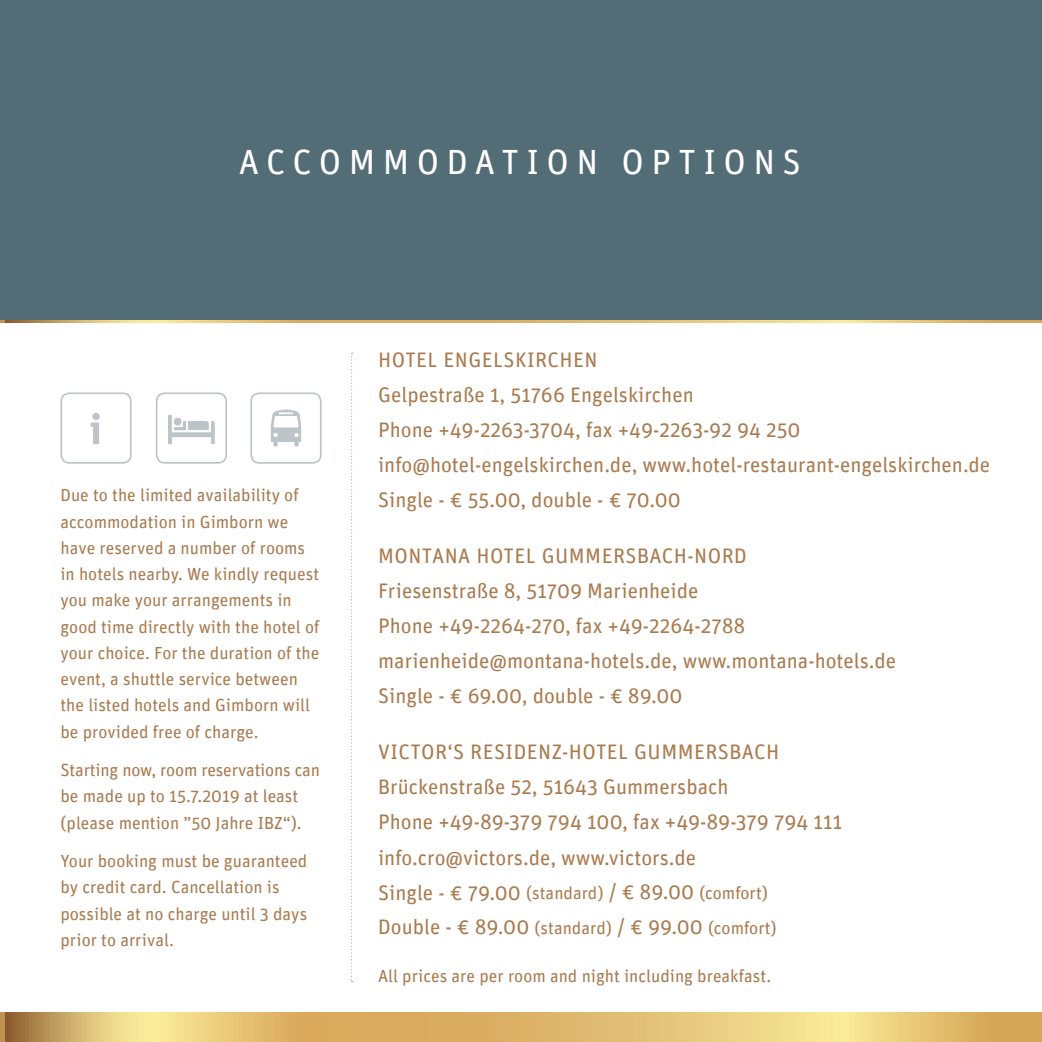
<style>
.page{position:relative;width:1042px;height:1042px;background:#fff}
.page>*{position:absolute;margin:0;border:0;box-sizing:border-box;transform-origin:0 0}
.t1{font:35px "Unit";letter-spacing:.21em;color:#fff}
.t2{font:21px/35px "Unit";color:#a97b50}
.t3{font:17.5px/26.2px "Unit";color:#a97b50}
.s1{font-size:17.5px}
</style>
<div class="page">
<div style="left:0;top:0;width:1042px;height:322px;background:#526d76"></div>
<svg style="left:0;top:320px;width:1042px;height:2px;background:#e0be72"></svg>
<svg style="left:0;top:1012px;width:1042px;height:30px;background:#e0be72"></svg>
<svg style="left:351px;top:353px;width:1px;height:629px"></svg>
<svg style="left:271px;top:409px;width:30px;height:38px"></svg>
<div style="left:250px;top:392px;width:72px;height:72px;border:2px solid #bdc4c8;border-radius:8px"></div>
<svg style="left:91px;top:413px;width:9px;height:31px"></svg>
<div style="left:60px;top:392px;width:72px;height:72px;border:2px solid #bdc4c8;border-radius:8px"></div>
<svg style="left:168px;top:414px;width:47px;height:31px"></svg>
<div style="left:156px;top:392px;width:71px;height:72px;border:2px solid #bdc4c8;border-radius:8px"></div>
<h1 class="t1" style="left:239px;top:141px;width:25px">Acc</h1>
<h1 class="t1" style="left:319px;top:141px;width:480px">omm odati on Op ti ons</h1>
<p class="t3" style="left:60px;top:482px;width:260px">Due to the limited availability of accommodation in Gimborn we have reserved a number of rooms in hotels nearby. We kindly request you make your arrangements in good time directly with the hotel of your choice. For the duration of the event, a shuttle service between the listed hotels and Gimborn will be provided free of charge.</p>
<p class="t3" style="left:60px;top:756px;width:261px">Starting now, room reservations can be made up to 15.7.2019 at least (please mention</p>
<p class="t3" style="left:183px;top:799px;width:9px">„</p>
<p class="t3" style="left:191px;top:809px;width:112px">50 Jahre IBZ“).</p>
<p class="t3" style="left:60px;top:847px;width:248px">Your booking must be guaranteed by credit card. Cancellation is possible at no charge until 3 days prior to arrival.</p>
<p class="t2" style="left:378px;top:342px;width:614px">Hotel Engelskirchen<br>Gelpestraße 1, 51766 Engelskirchen<br>Phone +49-2263-3704, fax +49-2263-92 94 250 info@hotel-engelskirchen.de, www.hotel-restaurant-engelskirchen.de Single - € 55.00, double - € 70.00</p>
<p class="t2" style="left:378px;top:538px;width:519px">Montana Hotel Gumm ersbach-Nord<br>Friesenstraße 8, 51709 Marienheide<br>Phone +49-2264-270, fax +49-2264-2788 marienheide@montana-hotels.de, www.montana-hotels.de Single - € 69.00, double - € 89.00</p>
<p class="t2" style="left:378px;top:734px;width:466px">Victor‘s Residenz-Hotel Gumm ersbach Brückenstraße 52, 51643 Gummersbach<br>Phone +49-89-379 794 100, fax +49-89-379 794 111 info.cro@victors.de, www.victors.de<br>Single - € 79.00 <span class="s1">(standard)</span> / € 89.00 <span class="s1">(comfort)<br></span>Double - € 89.00 <span class="s1">(standard)</span> / € 99.00 <span class="s1">(comfort)</span></p>
<p class="t3" style="left:378px;top:962px;width:395px">All prices are per room and night including breakfast.</p>
</div>
